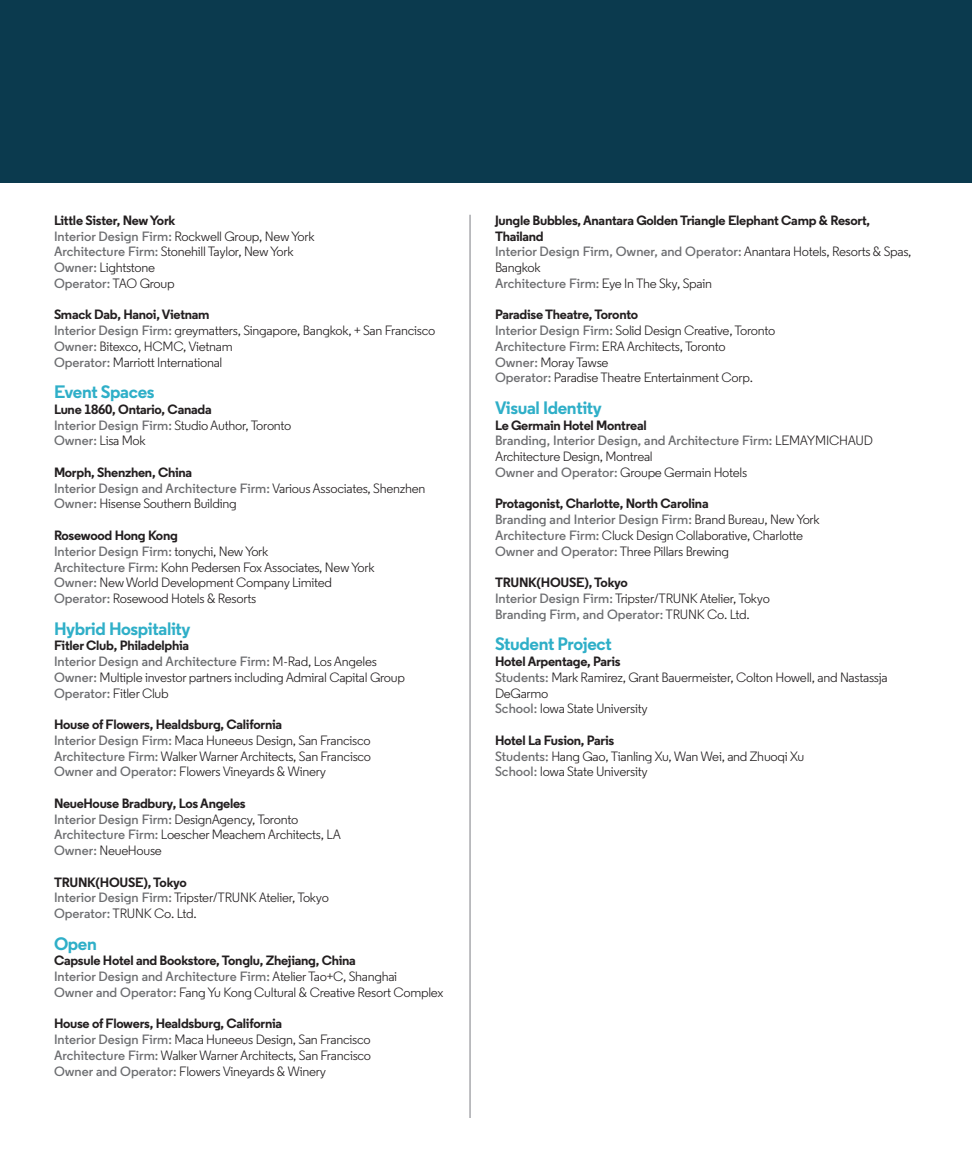
<style>
.page{position:relative;width:972px;height:1175px;background:#fff}
.page>*{position:absolute;margin:0;border:0;box-sizing:border-box;transform-origin:0 0}
.t1{font:700 18px "Regular";letter-spacing:-.02em;color:#2fafc8}
.t2{font:13.5px/15.8px "Regular";letter-spacing:-.02em;color:#231f20}
.t3{font:700 13.5px/15.8px "Regular";letter-spacing:-.02em;color:#231f20}
.t4{font:600 13.5px/15.8px "Regular";color:#6c6d70}
.s1{font-weight:700}
.s2{font-weight:600;color:#6c6d70}
.s3{font-weight:400;color:#231f20}
.s4{font-weight:400}
</style>
<div class="page">
<hr style="left:469px;top:215px;width:2px;height:903px;background:#a8a9ad">
<div style="left:0;top:0;width:972px;height:183px;background:#0b3a4e"></div>
<p class="t2" style="left:54px;top:212px;width:262px"><span class="s1">Little Sister, New York<br></span><span class="s2">Interior Design Firm:</span> Rockwell Group, New York</p>
<p class="t2" style="left:54px;top:244px;width:241px"><span class="s2">Architecture Firm:</span> Stonehill Taylor, New York</p>
<p class="t2" style="left:54px;top:260px;width:103px"><span class="s2">Owner:</span> Lightstone</p>
<p class="t4" style="left:54px;top:275px;width:122px">Operator: <span class="s3">TAO Group</span></p>
<p class="t3" style="left:54px;top:307px;width:157px">Smack Dab, Hanoi, Vietnam</p>
<p class="t2" style="left:54px;top:323px;width:383px"><span class="s2">Interior Design Firm:</span> greymatters, Singapore, Bangkok, + San Francisco</p>
<p class="t2" style="left:54px;top:338px;width:180px"><span class="s2">Owner:</span> Bitexco, HCMC, Vietnam</p>
<p class="t2" style="left:54px;top:354px;width:170px"><span class="s2">Operator:</span> Marriott International</p>
<p class="t1" style="left:54px;top:380px;width:102px">Event Spaces</p>
<p class="t3" style="left:54px;top:401px;width:159px">Lune 1860, Ontario, Canada</p>
<p class="t2" style="left:54px;top:417px;width:239px"><span class="s2">Interior Design Firm:</span> Studio Author, Toronto</p>
<p class="t2" style="left:54px;top:433px;width:93px"><span class="s2">Owner:</span> Lisa Mok</p>
<p class="t3" style="left:54px;top:464px;width:140px">Morph, Shenzhen, China</p>
<p class="t4" style="left:54px;top:480px;width:373px">Interior Design and Architecture Firm: <span class="s3">Various Associates, Shenzhen</span></p>
<p class="t2" style="left:54px;top:496px;width:184px"><span class="s2">Owner:</span> Hisense Southern Building</p>
<p class="t3" style="left:54px;top:527px;width:125px">Rosewood Hong Kong</p>
<p class="t4" style="left:54px;top:543px;width:216px">Interior Design Firm: <span class="s3">tonychi, New York</span></p>
<p class="t2" style="left:54px;top:559px;width:322px"><span class="s2">Architecture Firm:</span> Kohn Pedersen Fox Associates, New York</p>
<p class="t2" style="left:54px;top:575px;width:280px"><span class="s2">Owner:</span> New World Development Company Limited</p>
<p class="t2" style="left:54px;top:590px;width:204px"><span class="s2">Operator:</span> Rosewood Hotels &amp; Resorts</p>
<p class="t1" style="left:54px;top:617px;width:138px">Hybrid Hospitality</p>
<p class="t3" style="left:54px;top:637px;width:137px">Fitler Club, Philadelphia</p>
<p class="t4" style="left:54px;top:653px;width:325px">Interior Design and Architecture Firm: <span class="s3">M-Rad, Los Angeles</span></p>
<p class="t2" style="left:54px;top:669px;width:353px"><span class="s2">Owner:</span> Multiple investor partners including Admiral Capital Group</p>
<p class="t2" style="left:54px;top:685px;width:116px"><span class="s2">Operator:</span> Fitler Club</p>
<p class="t3" style="left:54px;top:716px;width:230px">House of Flowers, Healdsburg, California</p>
<p class="t2" style="left:54px;top:732px;width:318px"><span class="s2">Interior Design Firm:</span> Maca Huneeus Design, San Francisco</p>
<p class="t2" style="left:54px;top:748px;width:319px"><span class="s2">Architecture Firm:</span> Walker Warner Architects, San Francisco</p>
<p class="t2" style="left:54px;top:764px;width:274px"><span class="s2">Owner and Operator:</span> Flowers Vineyards &amp; Winery</p>
<p class="t3" style="left:54px;top:795px;width:193px">NeueHouse Bradbury, Los Angeles</p>
<p class="t2" style="left:54px;top:811px;width:246px"><span class="s2">Interior Design Firm:</span> DesignAgency, Toronto</p>
<p class="t2" style="left:54px;top:827px;width:289px"><span class="s2">Architecture Firm:</span> Loescher Meachem Architects, LA</p>
<p class="t2" style="left:54px;top:842px;width:109px"><span class="s2">Owner:</span> NeueHouse</p>
<p class="t3" style="left:54px;top:874px;width:134px">TRUNK(HOUSE), Tokyo</p>
<p class="t2" style="left:54px;top:890px;width:276px"><span class="s2">Interior Design Firm:</span> Tripster/TRUNK Atelier, Tokyo</p>
<p class="t2" style="left:54px;top:905px;width:144px"><span class="s2">Operator:</span> TRUNK Co. Ltd.</p>
<p class="t1" style="left:54px;top:932px;width:44px">Open</p>
<p class="t3" style="left:54px;top:952px;width:303px">Capsule Hotel and Bookstore, Tonglu, Zhejiang, China</p>
<p class="t4" style="left:54px;top:968px;width:345px">Interior Design and Architecture Firm: <span class="s3">Atelier Tao+C, Shanghai</span></p>
<p class="t2" style="left:54px;top:984px;width:391px"><span class="s2">Owner and Operator:</span> Fang Yu Kong Cultural &amp; Creative Resort Complex</p>
<p class="t3" style="left:54px;top:1015px;width:230px">House of Flowers, Healdsburg, California</p>
<p class="t2" style="left:54px;top:1031px;width:318px"><span class="s2">Interior Design Firm:</span> Maca Huneeus Design, San Francisco</p>
<p class="t2" style="left:54px;top:1047px;width:319px"><span class="s2">Architecture Firm:</span> Walker Warner Architects, San Francisco</p>
<p class="t2" style="left:54px;top:1063px;width:274px"><span class="s2">Owner and Operator:</span> Flowers Vineyards &amp; Winery</p>
<p class="t3" style="left:495px;top:212px;width:377px">Jungle Bubbles, Anantara Golden Triangle Elephant Camp &amp; Resort,<br>Thailand</p>
<p class="t4" style="left:495px;top:244px;width:418px">Interior Design Firm, Owner, and Operator: <span class="s3">Anantara Hotels, Resorts &amp; Spas,<br>Bangkok</span></p>
<p class="t4" style="left:495px;top:275px;width:218px">Architecture Firm: <span class="s3">Eye In The Sky, Spain</span></p>
<p class="t3" style="left:495px;top:307px;width:145px">Paradise Theatre, Toronto</p>
<p class="t2" style="left:495px;top:323px;width:282px"><span class="s2">Interior Design Firm:</span> Solid Design Creative, Toronto</p>
<p class="t2" style="left:495px;top:338px;width:232px"><span class="s2">Architecture Firm:</span> ERA Architects, Toronto</p>
<p class="t2" style="left:495px;top:354px;width:115px"><span class="s2">Owner:</span> Moray Tawse</p>
<p class="t2" style="left:495px;top:370px;width:260px"><span class="s2">Operator:</span> Paradise Theatre Entertainment Corp.</p>
<p class="t1" style="left:495px;top:396px;width:108px">Visual Identity</p>
<p class="t3" style="left:495px;top:417px;width:153px">Le Germain Hotel Montreal</p>
<p class="t4" style="left:495px;top:433px;width:380px">Branding, Interior Design, and Architecture Firm: <span class="s3">LEMAYMICHAUD<br>Architecture Design, Montreal<br></span>Owner and Operator: <span class="s3">Groupe Germain Hotels</span></p>
<p class="t3" style="left:495px;top:496px;width:326px">Protagonist, Charlotte, North Carolina<br><span class="s2">Branding and Interior Design Firm:</span> <span class="s4">Brand Bureau, New York</span></p>
<p class="t2" style="left:495px;top:527px;width:310px"><span class="s2">Architecture Firm:</span> Cluck Design Collaborative, Charlotte</p>
<p class="t2" style="left:495px;top:543px;width:236px"><span class="s2">Owner and Operator:</span> Three Pillars Brewing</p>
<p class="t3" style="left:495px;top:574px;width:134px">TRUNK(HOUSE), Tokyo</p>
<p class="t2" style="left:495px;top:590px;width:276px"><span class="s2">Interior Design Firm:</span> Tripster/TRUNK Atelier, Tokyo</p>
<p class="t4" style="left:495px;top:606px;width:256px">Branding Firm, and Operator: <span class="s3">TRUNK Co. Ltd.</span></p>
<p class="t1" style="left:495px;top:632px;width:118px">Student Project</p>
<p class="t3" style="left:495px;top:653px;width:127px">Hotel Arpentage, Paris</p>
<p class="t2" style="left:495px;top:669px;width:394px"><span class="s2">Students:</span> Mark Ramirez, Grant Bauermeister, Colton Howell, and Nastassja<br>DeGarmo</p>
<p class="t2" style="left:495px;top:701px;width:154px"><span class="s2">School:</span> Iowa State University</p>
<p class="t3" style="left:495px;top:732px;width:121px">Hotel La Fusion, Paris</p>
<p class="t2" style="left:495px;top:748px;width:311px"><span class="s2">Students:</span> Hang Gao, Tianling Xu, Wan Wei, and Zhuoqi Xu<br><span class="s2">School:</span> Iowa State University</p>
</div>
